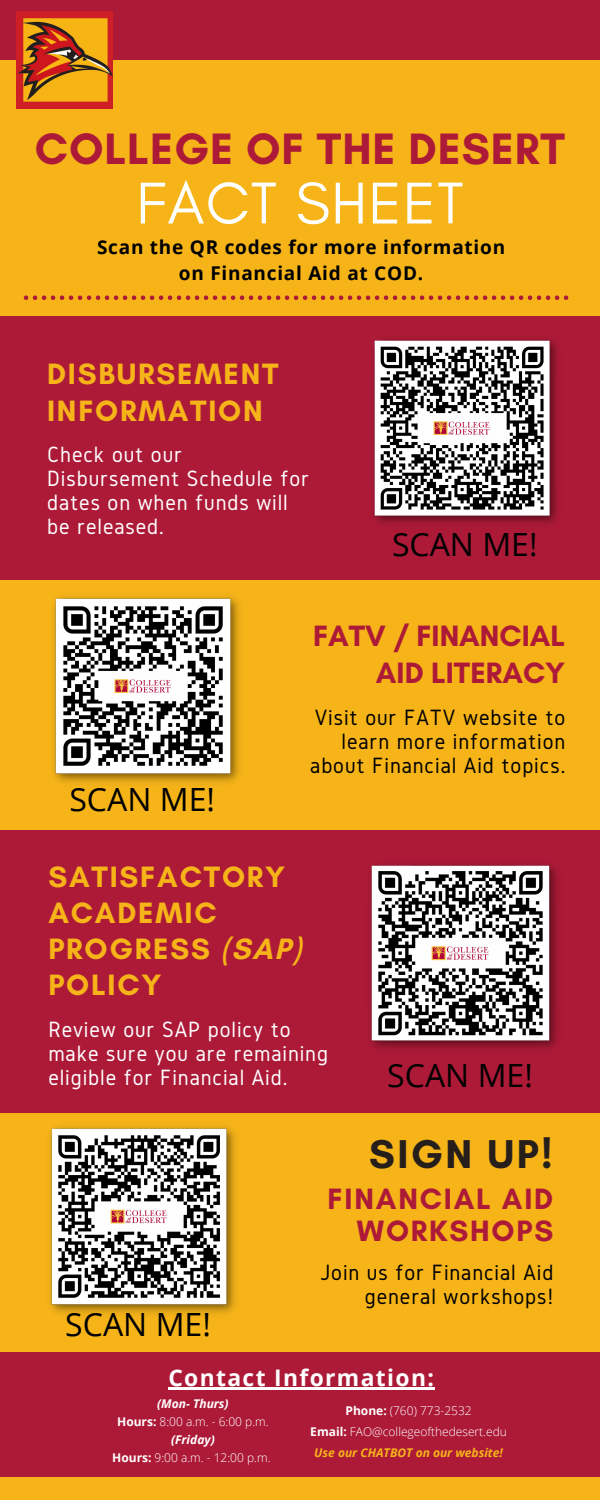
<style>
.page{position:relative;width:600px;height:1500px;background:#f6b419}
.page>*{position:absolute;margin:0;border:0;box-sizing:border-box;transform-origin:0 0}
.t1{font:60px "Glacial Indifference";letter-spacing:.02em;color:#fff}
.t2{font:700 44.8px "Glacial Indifference";letter-spacing:.02em;color:#ad1a38}
.t3{font:700 41px "Glacial Indifference";letter-spacing:.06em;color:#261e1b}
.t4{font:32px "Open Sans";color:#000}
.t5{font:700 30px/36px "Glacial Indifference";letter-spacing:.06em;color:#f6b419}
.t6{font:700 30px/36.8px "Glacial Indifference";color:#ad1a38;text-align:right}
.t7{font:700 30px/32.2px "Glacial Indifference";letter-spacing:.06em;color:#ad1a38;text-align:right}
.t8{font:23px/24px "Gidole";letter-spacing:.04em;color:#fff}
.t9{font:23px/24px "Gidole";letter-spacing:.04em;color:#000;text-align:right}
.t10{font:700 22.9px "Open Sans";letter-spacing:.06em;color:#fff}
.t11{font:700 19px "Open Sans";letter-spacing:.04em;color:#000}
.t12{font:300 12px "Open Sans";color:#fff}
.t13{font:italic 700 12px "Open Sans";color:#f6b419}
.t14{font:italic 700 12px "Open Sans";color:#fff}
.s1{font-weight:700}
</style>
<div class="page">
<div style="left:0;top:1352px;width:600px;height:125px;background:#ad1a38"></div>
<div style="left:0;top:831px;width:600px;height:282px;background:#ad1a38"></div>
<div style="left:0;top:0;width:600px;height:60px;background:#ad1a38"></div>
<img style="left:17px;top:11px;width:96px;height:98px">
<svg style="left:24px;top:296px;width:544px;height:4px"></svg>
<div style="left:0;top:316px;width:600px;height:263px;background:#ad1a38"></div>
<img style="left:373px;top:339px;width:185px;height:185px">
<img style="left:53px;top:596px;width:187px;height:187px">
<img style="left:370px;top:864px;width:188px;height:185px">
<img style="left:49px;top:1126px;width:187px;height:188px">
<hr style="left:168px;top:1387px;width:267px;height:2px;background:#fff">
<p class="t2" style="left:35px;top:121px;width:532px">COLLEGE OF THE DESERT</p>
<p class="t1" style="left:136px;top:166px;width:329px">FACT SHEET</p>
<h3 class="t11" style="left:97px;top:233px;width:410px">Scan the QR codes for more information</h3>
<h6 class="t11" style="left:179px;top:260px;width:246px">on Financial Aid at COD.</h6>
<h4 class="t5" style="left:47px;top:355px;width:233px;line-height:36.8px">DISBURSEMENT<br>INFORMATION</h4>
<p class="t8" style="left:47px;top:442px;width:264px">Check out our<br>Disbursement Schedule for dates on when funds will be released.</p>
<p class="t4" style="left:392px;top:522px;width:147px">SCAN ME!</p>
<h6 class="t6" style="left:313px;top:617px;width:254px">FATV / FINANCIAL<br>AID LITERACY</h6>
<p class="t4" style="left:69px;top:776px;width:147px">SCAN ME!</p>
<h3 class="t9" style="left:310px;top:705px;width:257px">Visit our FATV website to learn more information about Financial Aid topics.</h3>
<h4 class="t5" style="left:48px;top:858px;width:254px">SATISFACTORY<br>ACADEMIC<br>PROGRESS (SAP)<br>POLICY</h4>
<p class="t8" style="left:48px;top:1017px;width:281px">Review our SAP policy to make sure you are remaining eligible for Financial Aid.</p>
<p class="t4" style="left:387px;top:1052px;width:147px">SCAN ME!</p>
<h6 class="t3" style="left:369px;top:1129px;width:185px">SIGN UP!</h6>
<h6 class="t7" style="left:328px;top:1182px;width:227px">FINANCIAL AID<br>WORKSHOPS</h6>
<p class="t4" style="left:65px;top:1302px;width:147px">SCAN ME!</p>
<h3 class="t9" style="left:320px;top:1260px;width:235px">Join us for Financial Aid general workshops!</h3>
<h3 class="t10" style="left:168px;top:1361px;width:267px">Contact Information:</h3>
<h6 class="t12" style="left:346px;top:1402px;width:128px"><span class="s1">Phone:</span> (760) 773-2532</h6>
<h5 class="t12" style="left:310px;top:1423px;width:198px"><span class="s1">Email:</span> FAO@collegeofthedesert.edu</h5>
<p class="t13" style="left:314px;top:1444px;width:190px">Use our CHATBOT on our website!</p>
<p class="t14" style="left:157px;top:1395px;width:73px">(Mon- Thurs)</p>
<h4 class="t12" style="left:117px;top:1413px;width:153px"><span class="s1">Hours:</span> 8:00 a.m. - 6:00 p.m.</h4>
<p class="t14" style="left:171px;top:1431px;width:45px">(Friday)</p>
<h4 class="t12" style="left:112px;top:1449px;width:160px"><span class="s1">Hours:</span> 9:00 a.m. - 12:00 p.m.</h4>
</div>
